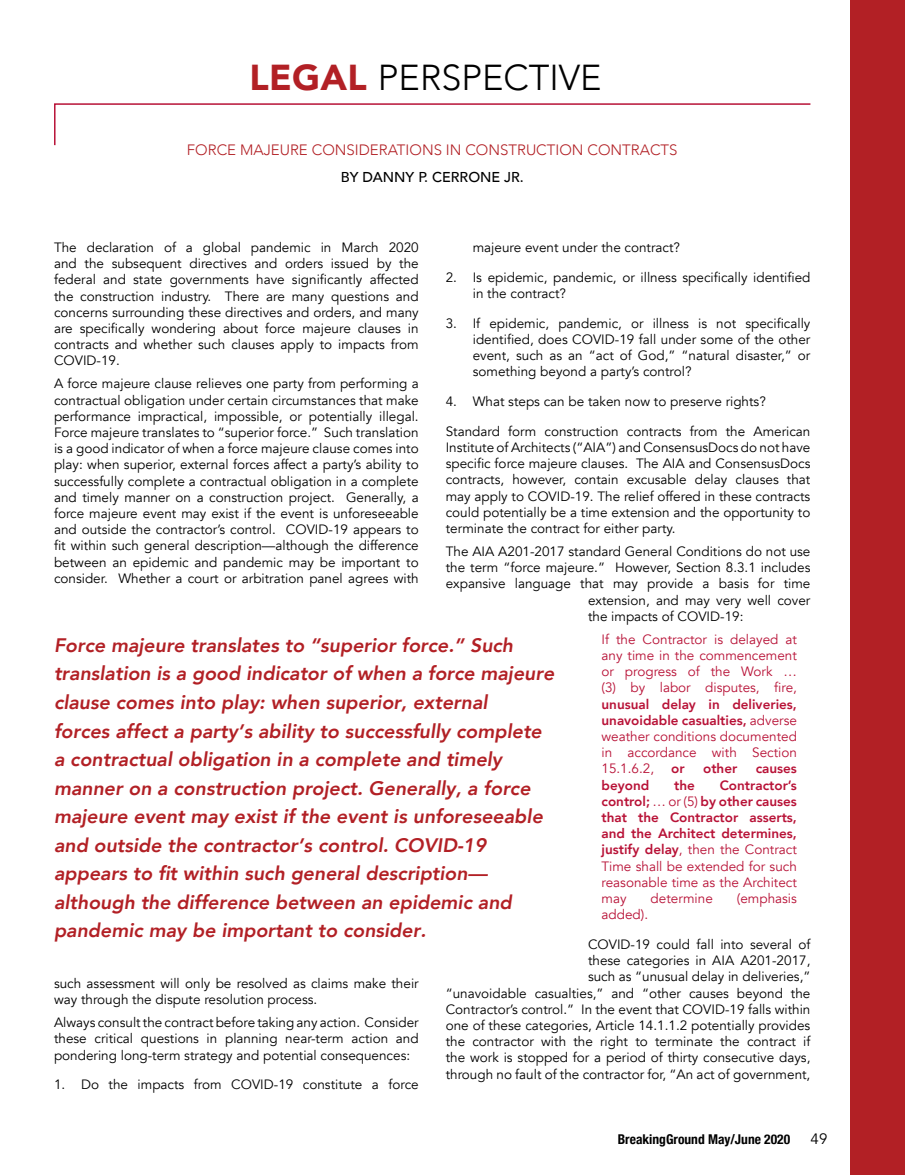
<style>
.page{position:relative;width:905px;height:1175px;background:#fff}
.page>*{position:absolute;margin:0;border:0;box-sizing:border-box;transform-origin:0 0}
.t1{font:300 36px "Avenir";color:#000}
.t2{font:italic 800 19.5px/28.5px "Avenir";color:#b22025}
.t3{font:300 15px "Avenir";color:#b22025}
.t4{font:15px "Avenir";color:#000}
.t5{font:500 14.25px "Avenir";color:#000}
.t6{font:13.5px/16.2px "Avenir";color:#000;text-align:justify}
.t7{font:13.5px/16.2px "Avenir";color:#b81237;text-align:justify}
.t8{font:800 13.5px/16.2px "Avenir";color:#b81237;text-align:justify}
.t9{font:700 condensed 13.5px "Helvetica Neue";color:#000}
.s1{font-weight:900;color:#b22025}
.s2{font-weight:800}
.s3{font-weight:400}
</style>
<div class="page">
<svg style="left:54px;top:103px;width:757px;height:43px"></svg>
<div style="left:850px;top:0;width:54px;height:1174px;background:#b22025"></div>
<h1 class="t1" style="left:249px;top:56px;width:353px"><span class="s1">LEGAL</span> PERSPECTIVE</h1>
<p class="t3" style="left:187px;top:141px;width:492px">FORCE MAJEURE CONSIDERATIONS IN CONSTRUCTION CONTRACTS</p>
<p class="t5" style="left:341px;top:165px;width:184px">BY DANNY P. CERRONE JR.</p>
<p class="t6" style="left:54px;top:239px;width:366px">The declaration of a global pandemic in March 2020 and the subsequent directives and orders issued by the federal and state governments have significantly affected the construction industry. There are many questions and concerns surrounding these directives and orders, and many are specifically wondering about force majeure clauses in contracts and whether such clauses apply to impacts from COVID-19.</p>
<p class="t6" style="left:54px;top:376px;width:366px">A force majeure clause relieves one party from performing a contractual obligation under certain circumstances that make performance impractical, impossible, or potentially illegal.<br>Force majeure translates to “superior force.” Such translation is a good indicator of when a force majeure clause comes into play: when superior, external forces affect a party’s ability to successfully complete a contractual obligation in a complete and timely manner on a construction project. Generally, a force majeure event may exist if the event is unforeseeable and outside the contractor’s control. COVID-19 appears to fit within such general description—although the difference between an epidemic and pandemic may be important to consider. Whether a court or arbitration panel agrees with</p>
<p class="t6" style="left:472px;top:239px;width:209px">majeure event under the contract?</p>
<p class="t6" style="left:472px;top:269px;width:339px;text-indent:-27px">2. Is epidemic, pandemic, or illness specifically identified in the contract?</p>
<p class="t6" style="left:472px;top:315px;width:339px;text-indent:-27px">3. If epidemic, pandemic, or illness is not specifically identified, does COVID-19 fall under some of the other event, such as an “act of God,” “natural disaster,” or something beyond a party’s control?</p>
<p class="t6" style="left:446px;top:393px;width:321px">4. What steps can be taken now to preserve rights?</p>
<p class="t6" style="left:446px;top:423px;width:366px">Standard form construction contracts from the American Institute of Architects (“AIA”) and ConsensusDocs do not have specific force majeure clauses. The AIA and ConsensusDocs contracts, however, contain excusable delay clauses that may apply to COVID-19. The relief offered in these contracts could potentially be a time extension and the opportunity to terminate the contract for either party.</p>
<p class="t6" style="left:446px;top:543px;width:366px">The AIA A201-2017 standard General Conditions do not use</p>
<p class="t6" style="left:446px;top:559px;width:366px">the term “force majeure.” However, Section 8.3.1 includes</p>
<p class="t6" style="left:446px;top:576px;width:366px">expansive language that may provide a basis for time</p>
<p class="t6" style="left:588px;top:592px;width:224px">extension, and may very well cover</p>
<p class="t6" style="left:588px;top:608px;width:157px">the impacts of COVID-19:</p>
<p class="t7" style="left:601px;top:631px;width:197px">If the Contractor is delayed at any time in the commencement or progress of the Work … (3) by labor disputes, fire,</p>
<p class="t7" style="left:601px;top:696px;width:197px"><span class="s2">unusual delay in deliveries, unavoidable casualties,</span> adverse weather conditions documented in accordance with Section 15.1.6.2,</p>
<p class="t2" style="left:54px;top:631px;width:501px">Force majeure translates to “superior force.” Such translation is a good indicator of when a force majeure clause comes into play: when superior, external<br>forces affect a party’s ability to successfully complete a contractual obligation in a complete and timely manner on a construction project. Generally, a force majeure event may exist if the event is unforeseeable and outside the contractor’s control. COVID-19 appears to fit within such general description— although the difference between an epidemic and pandemic may be important to consider.</p>
<p class="t8" style="left:671px;top:760px;width:15px">or</p>
<p class="t8" style="left:703px;top:760px;width:36px">other</p>
<p class="t8" style="left:755px;top:760px;width:43px">causes</p>
<p class="t8" style="left:601px;top:776px;width:49px">beyond</p>
<p class="t8" style="left:674px;top:776px;width:22px">the</p>
<p class="t8" style="left:601px;top:776px;width:197px;text-indent:118px">Contractor’s control; <span class="s3">… or (5)</span> by other causes that the Contractor asserts, and the Architect determines, justify delay<span class="s3">, then the Contract Time shall be extended for such reasonable time as the Architect may</span></p>
<p class="t7" style="left:650px;top:890px;width:64px">determine</p>
<p class="t7" style="left:736px;top:890px;width:62px">(emphasis</p>
<p class="t7" style="left:601px;top:906px;width:48px">added).</p>
<p class="t6" style="left:446px;top:936px;width:366px;text-align:right">COVID-19 could fall into several of<br>these categories in AIA A201-2017,<br>such as “unusual delay in deliveries,”<br>“unavoidable casualties,” and “other causes beyond the Contractor’s control.” In the event that COVID-19 falls within one of these categories, Article 14.1.1.2 potentially provides the contractor with the right to terminate the contract if the work is stopped for a period of thirty consecutive days, through no fault of the contractor for, “An act of government,</p>
<p class="t6" style="left:54px;top:975px;width:366px">such assessment will only be resolved as claims make their way through the dispute resolution process.</p>
<p class="t6" style="left:54px;top:1014px;width:366px">Always consult the contract before taking any action. Consider these critical questions in planning near-term action and pondering long-term strategy and potential consequences:</p>
<p class="t6" style="left:54px;top:1076px;width:366px">1. Do the impacts from COVID-19 constitute a force</p>
<p class="t9" style="left:617px;top:1128px;width:174px">BreakingGround May/June 2020</p>
<p class="t4" style="left:810px;top:1130px;width:19px">49</p>
</div>
